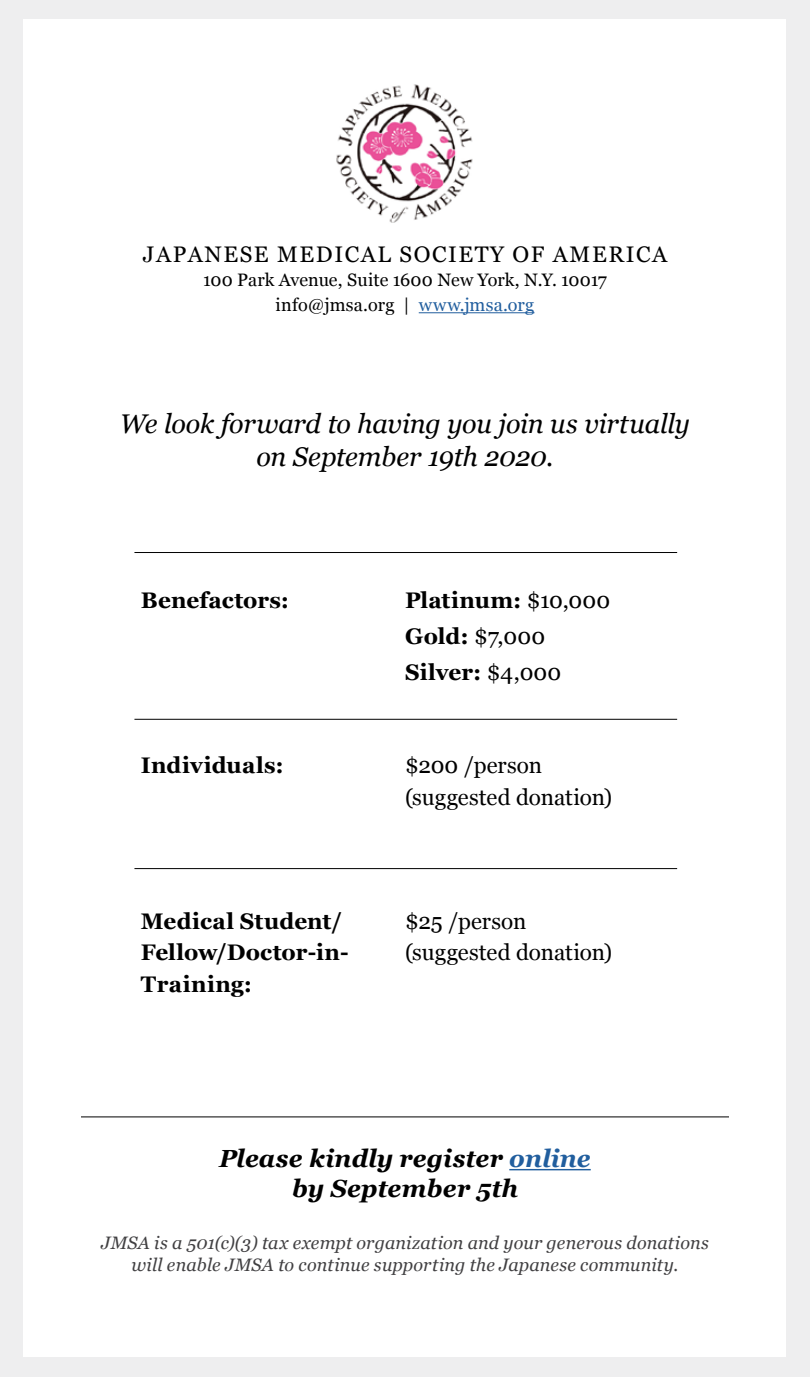
<style>
.page{position:relative;width:810px;height:1377px;background:#eeeeef}
.page>*{position:absolute;margin:0;border:0;box-sizing:border-box;transform-origin:0 0}
.t1{font:italic 27px/32.4px "Georgia";letter-spacing:-.01em;color:#000;text-align:center}
.t2{font:italic 700 24.75px/29.7px "Georgia";letter-spacing:.005em;color:#000;text-align:center}
.t3{font:700 22.5px/31.5px "Georgia";letter-spacing:.005em;color:#000}
.t4{font:22.5px/31.5px "Georgia";letter-spacing:.01em;color:#000}
.t5{font:22.5px "Georgia";letter-spacing:.07em;color:#000}
.t6{font:italic 18px/21.6px "Georgia";letter-spacing:.005em;color:#414042;text-align:center}
.t7{font:18px/24.8px "Georgia";color:#000;text-align:center}
.s1{color:#215e9e}
.s2{font-weight:400}
</style>
<div class="page">
<div style="left:24px;top:19px;width:762px;height:1337px;background:#fff"></div>
<img style="left:336px;top:84px;width:137px;height:139px">
<hr style="left:419px;top:312px;width:115px;height:1px;background:#215e9e">
<hr style="left:509px;top:1169px;width:82px;height:1px;background:#215e9e">
<hr style="left:81px;top:1117px;width:648px;height:1px;background:#000">
<hr style="left:134px;top:868px;width:543px;height:1px;background:#000">
<hr style="left:134px;top:719px;width:543px;height:1px;background:#000">
<hr style="left:134px;top:552px;width:543px;height:1px;background:#000">
<p class="t5" style="left:143px;top:237px;width:526px">JAPANESE MEDICAL SOCIETY OF AMERICA</p>
<p class="t7" style="left:203px;top:267px;width:405px">100 Park Avenue, Suite 1600 New York, N.Y. 10017 info@jmsa.org | <span class="s1">www.jmsa.org</span></p>
<h1 class="t1" style="left:120px;top:407px;width:572px">We look forward to having you join us virtually on September 19th 2020.</h1>
<p class="t3" style="left:141px;top:583px;width:150px">Benefactors:</p>
<p class="t3" style="left:405px;top:581px;width:207px;line-height:36px">Platinum: <span class="s2">$10,000<br></span>Gold: <span class="s2">$7,000<br></span>Silver: <span class="s2">$4,000</span></p>
<p class="t3" style="left:141px;top:749px;width:144px">Individuals:</p>
<p class="t4" style="left:405px;top:749px;width:209px">$200 /person (suggested donation)</p>
<p class="t3" style="left:141px;top:904px;width:209px">Medical Student/<br>Fellow/Doctor-in-<br>Training:</p>
<p class="t4" style="left:405px;top:904px;width:209px">$25 /person (suggested donation)</p>
<h2 class="t2" style="left:219px;top:1143px;width:373px">Please kindly register <span class="s1">online </span>by September 5th</h2>
<p class="t6" style="left:101px;top:1231px;width:609px">JMSA is a 501(c)(3) tax exempt organization and your generous donations will enable JMSA to continue supporting the Japanese community.</p>
</div>
